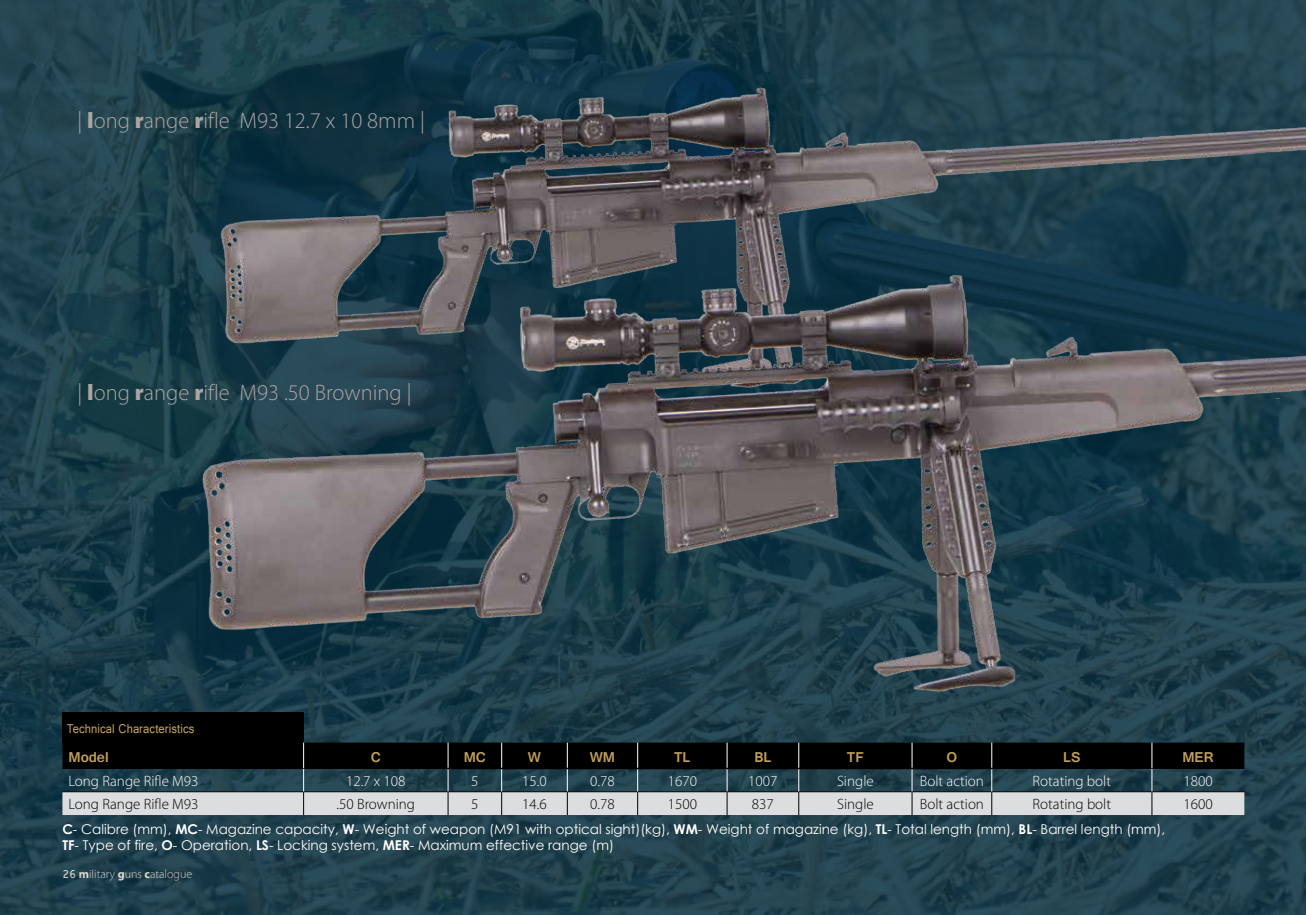
<style>
.page{position:relative;width:1306px;height:915px;background:#fff}
.page>*{position:absolute;margin:0;border:0;box-sizing:border-box;transform-origin:0 0}
.t1{font:300 22.5px "Myriad Pro";color:#aba5a4}
.t2{font:300 15px "Myriad Pro";color:#000}
.t3{font:300 15px "Myriad Pro";color:#fff}
.t4{font:700 15px "Gautami";color:#c09f58}
.t5{font:13.5px/16.2px "Century Gothic";color:#fff}
.t6{font:13.5px "Gautami";letter-spacing:.01em;color:#c09f58;scale:.9 1}
.t7{font:300 12px "Myriad Pro";color:#dcddde}
.s1{font-weight:900}
.s2{font-weight:700}
.s3{font-family:"Gautami";font-weight:400}
</style>
<div class="page">
<img style="left:0;top:0;width:1305px;height:914px">
<img style="left:202px;top:68px;width:1103px;height:183px">
<img style="left:176px;top:251px;width:1129px;height:453px">
<div style="left:62px;top:711px;width:242px;height:31px;background:#000"></div>
<svg style="left:62px;top:742px;width:1182px;height:72px;background:#4d575b"></svg>
<h1 class="t1" style="left:77px;top:107px;width:349px">| <span class="s1">l</span>ong <span class="s1">r</span>ange <span class="s1">r</span>ifle M93 12.7 x 10 8mm |</h1>
<h1 class="t1" style="left:77px;top:379px;width:335px">| <span class="s1">l</span>ong <span class="s1">r</span>ange <span class="s1">r</span>ifle M93 .50 Browning |</h1>
<p class="t6" style="left:67px;top:719px;width:144px">Technical Characteristics</p>
<p class="t4" style="left:68px;top:748px;width:42px">Model</p>
<p class="t4" style="left:371px;top:748px;width:12px">C</p>
<p class="t4" style="left:463px;top:748px;width:24px">MC</p>
<p class="t4" style="left:528px;top:748px;width:15px">W</p>
<p class="t4" style="left:590px;top:748px;width:27px">WM</p>
<p class="t4" style="left:674px;top:748px;width:18px">TL</p>
<p class="t4" style="left:754px;top:748px;width:19px">BL</p>
<p class="t4" style="left:846px;top:748px;width:18px">TF</p>
<p class="t4" style="left:946px;top:748px;width:12px">O</p>
<p class="t4" style="left:1063px;top:748px;width:19px">LS</p>
<p class="t4" style="left:1182px;top:748px;width:33px">MER</p>
<p class="t3" style="left:68px;top:771px;width:132px">Long Range Rifle M93</p>
<p class="t3" style="left:346px;top:771px;width:61px">12.7 x 108</p>
<p class="t3" style="left:471px;top:771px;width:9px">5</p>
<p class="t3" style="left:522px;top:771px;width:26px">15.0</p>
<p class="t3" style="left:590px;top:771px;width:26px">0.78</p>
<p class="t3" style="left:667px;top:771px;width:31px">1670</p>
<p class="t3" style="left:748px;top:771px;width:31px">1007</p>
<p class="t3" style="left:837px;top:771px;width:38px">Single</p>
<p class="t3" style="left:919px;top:771px;width:66px">Bolt action</p>
<p class="t3" style="left:1032px;top:771px;width:80px">Rotating bolt</p>
<p class="t3" style="left:1183px;top:771px;width:31px">1800</p>
<p class="t2" style="left:68px;top:794px;width:132px">Long Range Rifle M93</p>
<p class="t2" style="left:336px;top:794px;width:80px">.50 Browning</p>
<p class="t2" style="left:471px;top:794px;width:9px">5</p>
<p class="t2" style="left:522px;top:794px;width:26px">14.6</p>
<p class="t2" style="left:590px;top:794px;width:26px">0.78</p>
<p class="t2" style="left:667px;top:794px;width:31px">1500</p>
<p class="t2" style="left:752px;top:794px;width:23px">837</p>
<p class="t2" style="left:837px;top:794px;width:38px">Single</p>
<p class="t2" style="left:919px;top:794px;width:66px">Bolt action</p>
<p class="t2" style="left:1032px;top:794px;width:80px">Rotating bolt</p>
<p class="t2" style="left:1183px;top:794px;width:31px">1600</p>
<p class="t5" style="left:62px;top:820px;width:1104px"><span class="s2">C</span>- Calibre (mm), <span class="s2">MC</span>- Magazine capacity, <span class="s2">W</span>- Weight of weapon (M91 with optical sight)(kg), <span class="s2">WM</span>- Weight of magazine (kg), <span class="s2">TL</span>- Total length (mm), <span class="s2">BL</span>- Barrel length (mm),<br><span class="s2">TF</span>- Type of fire, <span class="s2">O</span>- Operation, <span class="s2">LS</span>- Locking system, <span class="s2">MER</span>- Maximum effective range (m)</p>
<p class="t7" style="left:62px;top:866px;width:131px"><span class="s3">26</span> <span class="s2">m</span>ilitary <span class="s2">g</span>uns <span class="s2">c</span>atalogue</p>
</div>
